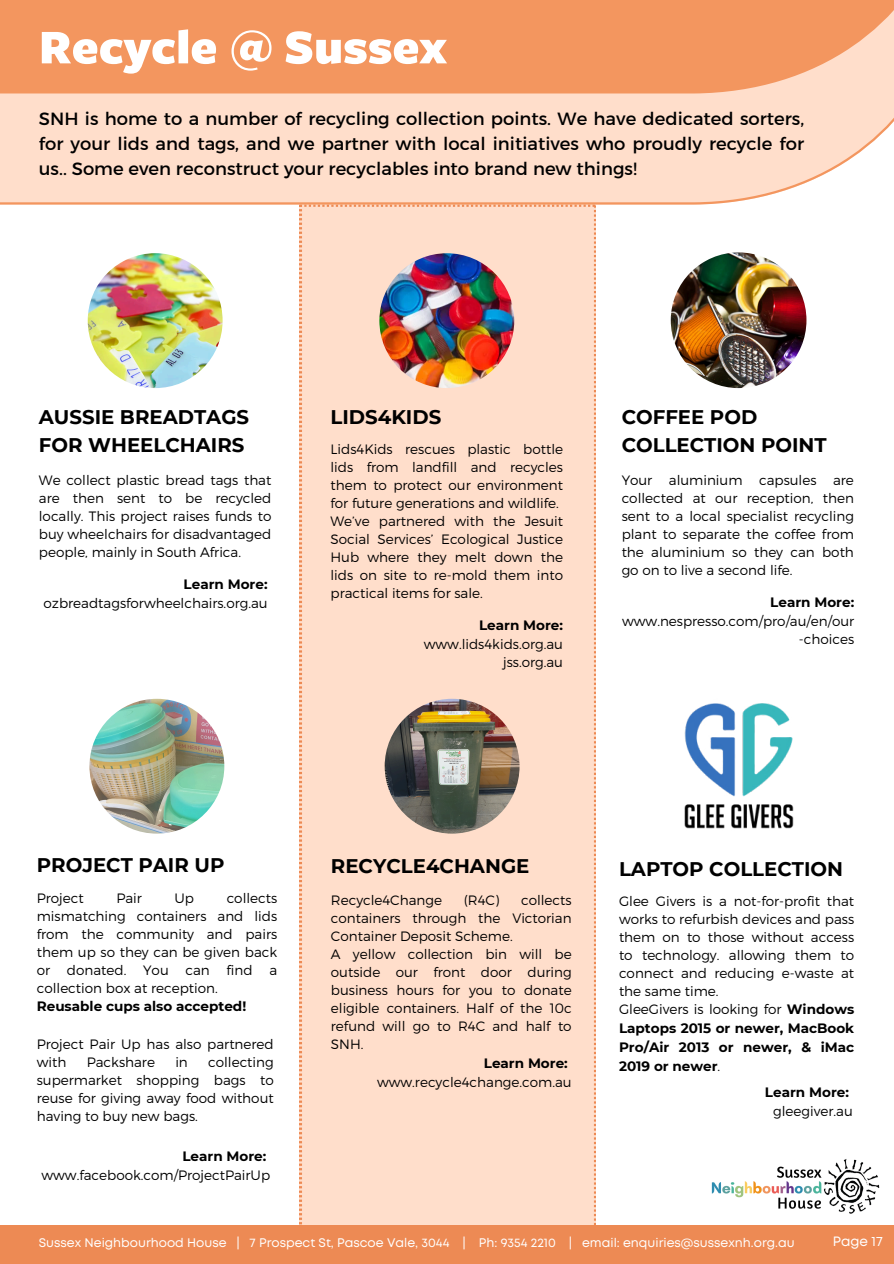
<style>
.page{position:relative;width:894px;height:1264px;background:#fff}
.page>*{position:absolute;margin:0;border:0;box-sizing:border-box;transform-origin:0 0}
.t1{font:900 50.25px "Freight Sans Pro";color:#fff}
.t2{font:700 19.65px/28.5px "Montserrat";color:#000}
.t3{font:18px/24.8px "Kief Montaser Regular";color:#000;text-align:justify}
.t4{font:300 13.5px/18px "Montserrat";color:#000;text-align:justify}
.t5{font:700 13.5px/19.2px "Montserrat";color:#000;text-align:justify}
.t6{font:13.5px "Mont";color:#fff}
.t7{font:12.45px "Mont";color:#fff}
.s1{font-weight:300}
</style>
<div class="page">
<div style="left:300px;top:204px;width:295px;height:1020px;background:#ffdecb"></div>
<div style="left:0;top:1224px;width:893px;height:39px;background:#ed8a54"></div>
<svg style="left:0;top:93px;width:893px;height:111px"></svg>
<div style="left:0;top:0;width:893px;height:93px;background:#f3965f"></div>
<img style="left:88px;top:253px;width:134px;height:135px;border-radius:50%">
<img style="left:379px;top:253px;width:135px;height:135px;border-radius:50%">
<img style="left:670px;top:252px;width:136px;height:136px;border-radius:50%">
<img style="left:89px;top:698px;width:135px;height:135px;border-radius:50%">
<img style="left:384px;top:698px;width:135px;height:135px;border-radius:50%">
<img style="left:711px;top:1159px;width:169px;height:55px">
<img style="left:684px;top:703px;width:110px;height:126px">
<p class="t1" style="left:39px;top:12px;width:409px">Recycle @ Sussex</p>
<p class="t3" style="left:39px;top:107px;width:766px">SNH is home to a number of recycling collection points. We have dedicated sorters, for your lids and tags, and we partner with local initiatives who proudly recycle for us.. Some even reconstruct your recyclables into brand new things!</p>
<p class="t2" style="left:39px;top:402px;width:212px">AUSSIE BREADTAGS<br>FOR WHEELCHAIRS</p>
<p class="t4" style="left:39px;top:470px;width:234px">We collect plastic bread tags that are then sent to be recycled locally. This project raises funds to buy wheelchairs for disadvantaged people, mainly in South Africa.</p>
<p class="t5" style="left:183px;top:574px;width:85px">Learn More:</p>
<h2 class="t4" style="left:44px;top:593px;width:225px">ozbreadtagsforwheelchairs.org.au</h2>
<p class="t2" style="left:330px;top:402px;width:112px">LIDS4KIDS</p>
<p class="t4" style="left:330px;top:439px;width:234px">Lids4Kids rescues plastic bottle lids from landfill and recycles them to protect our environment for future generations and wildlife.</p>
<p class="t4" style="left:330px;top:511px;width:234px">We’ve partnered with the Jesuit Social Services’ Ecological Justice Hub where they melt down the lids on site to re-mold them into practical items for sale.</p>
<p class="t5" style="left:479px;top:615px;width:85px">Learn More:</p>
<p class="t4" style="left:424px;top:635px;width:141px">www.lids4kids.org.au</p>
<p class="t4" style="left:503px;top:653px;width:61px">jss.org.au</p>
<h2 class="t2" style="left:621px;top:402px;width:206px">COFFEE POD<br>COLLECTION POINT</h2>
<h2 class="t4" style="left:621px;top:470px;width:234px">Your aluminium capsules are collected at our reception, then sent to a local specialist recycling plant to separate the coffee from the aluminium so they can both go on to live a second life.</h2>
<p class="t5" style="left:770px;top:592px;width:85px">Learn More:</p>
<p class="t4" style="left:622px;top:611px;width:233px;text-align:right">www.nespresso.com/pro/au/en/our -choices</p>
<p class="t2" style="left:37px;top:850px;width:189px">PROJECT PAIR UP</p>
<p class="t4" style="left:37px;top:888px;width:48px">Project</p>
<p class="t4" style="left:116px;top:888px;width:27px">Pair</p>
<p class="t4" style="left:174px;top:888px;width:21px">Up</p>
<p class="t4" style="left:37px;top:888px;width:242px;text-indent:190px">collects mismatching containers and lids from the community and pairs them up so they can be given back or donated. You can find a collection box at reception.</p>
<p class="t5" style="left:37px;top:996px;width:211px">Reusable cups also accepted!</p>
<p class="t4" style="left:37px;top:1034px;width:238px">Project Pair Up has also partnered with</p>
<p class="t4" style="left:37px;top:1052px;width:238px;text-indent:171px">collecting supermarket shopping bags to reuse for giving away food without having to buy new bags.</p>
<p class="t5" style="left:182px;top:1146px;width:85px">Learn More:</p>
<p class="t4" style="left:41px;top:1165px;width:230px">www.facebook.com/ProjectPairUp</p>
<p class="t4" style="left:87px;top:1052px;width:70px">Packshare</p>
<p class="t4" style="left:175px;top:1052px;width:14px">in</p>
<p class="t2" style="left:331px;top:852px;width:200px">RECYCLE4CHANGE</p>
<p class="t4" style="left:331px;top:890px;width:113px">Recycle4Change</p>
<p class="t4" style="left:463px;top:890px;width:37px">(R4C)</p>
<p class="t4" style="left:331px;top:890px;width:242px;text-indent:190px">collects containers through the Victorian Container Deposit Scheme.</p>
<p class="t4" style="left:331px;top:944px;width:242px">A yellow collection bin will be outside our front door during business hours for you to donate eligible containers. Half of the 10c refund will go to R4C and half to SNH.</p>
<h2 class="t5" style="left:483px;top:1053px;width:85px">Learn More:</h2>
<h2 class="t4" style="left:377px;top:1072px;width:196px">www.recycle4change.com.au</h2>
<p class="t2" style="left:619px;top:854px;width:225px">LAPTOP COLLECTION</p>
<p class="t4" style="left:619px;top:891px;width:237px">Glee Givers is a not-for-profit that works to refurbish devices and pass them on to those without access to technology. allowing them to connect and reducing e-waste at the same time.</p>
<p class="t5" style="left:619px;top:999px;width:237px"><span class="s1">GleeGivers is looking for</span> Windows Laptops 2015 or newer, MacBook Pro/Air 2013 or newer, &amp; iMac 2019 or newer<span class="s1">.</span></p>
<p class="t5" style="left:764px;top:1082px;width:85px">Learn More:</p>
<p class="t4" style="left:773px;top:1101px;width:81px">gleegiver.au</p>
<p class="t7" style="left:39px;top:1237px;width:757px">Sussex Neighbourhood House | 7 Prospect St, Pascoe Vale, 3044 | Ph: 9354 2210 | email: enquiries@sussexnh.org.au</p>
<p class="t6" style="left:832px;top:1236px;width:52px">Page 17</p>
</div>
